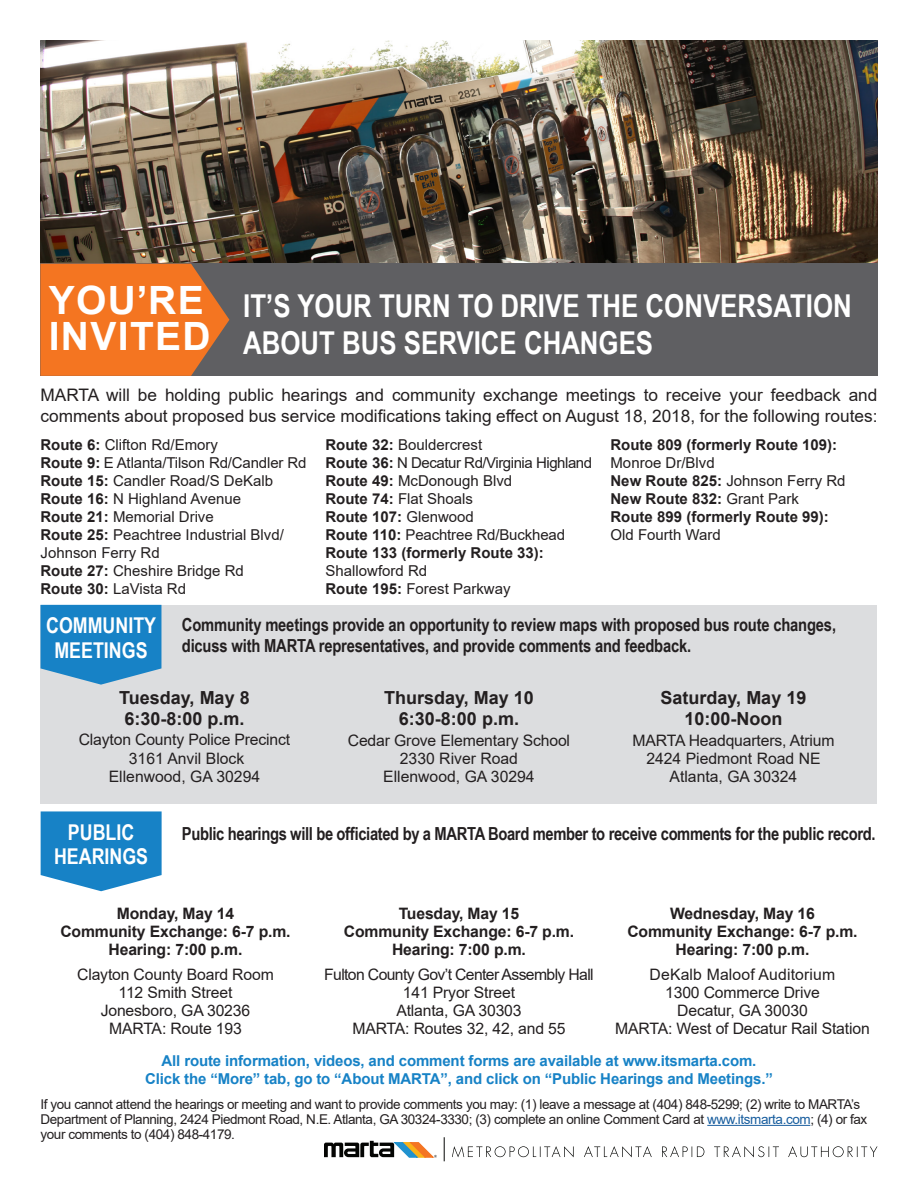
<style>
.page{position:relative;width:918px;height:1188px;background:#fff}
.page>*{position:absolute;margin:0;border:0;box-sizing:border-box;transform-origin:0 0}
.t1{font:700 39px "Arial";letter-spacing:.035em;color:#fff}
.t2{font:700 31.5px "Arial Narrow";color:#fff}
.t3{font:700 21.75px/24.6px "Arial Narrow";color:#fff;text-align:center}
.t4{font:700 18px/21px "Arial Narrow";letter-spacing:-.01em;color:#231f20}
.t5{font:700 18px/21px "Arial";color:#231f20}
.t6{font:17.25px/21px "Arial";color:#231f20}
.t7{font:15.75px/18px "Arial";letter-spacing:-.01em;color:#231f20;text-align:center}
.t8{font:700 15.75px "Arial";letter-spacing:-.01em;color:#231f20}
.t9{font:15.75px "Arial";letter-spacing:-.04em;color:#231f20}
.t10{font:15.75px "Arial";letter-spacing:.01em;color:#231f20}
.t11{font:15px/18px "Arial";color:#231f20}
.t12{font:700 15px "Arial";letter-spacing:-.01em;color:#1782c6}
.t13{font:700 15px/18px "Arial";color:#231f20}
.t14{font:15px "Arial";letter-spacing:-.03em;color:#231f20}
.t15{font:13.5px/15px "Arial";letter-spacing:-.03em;color:#231f20}
.s1{font-weight:700}
.s2{font-weight:400}
.s3{color:#175d9e}
</style>
<div class="page">
<svg style="left:452px;top:1146px;width:426px;height:11px"></svg>
<svg style="left:324px;top:1141px;width:113px;height:17px"></svg>
<svg style="left:444px;top:1137px;width:1px;height:24px"></svg>
<hr style="left:707px;top:1125px;width:103px;height:1px;background:#175d9e">
<div style="left:40px;top:605px;width:838px;height:199px;background:#dcdddf"></div>
<img style="left:40px;top:40px;width:838px;height:224px">
<div style="left:40px;top:264px;width:838px;height:112px;background:#5f5f62"></div>
<svg style="left:40px;top:264px;width:189px;height:112px;background:#e47227"></svg>
<svg style="left:40px;top:605px;width:121px;height:80px;background:#2c8bc8"></svg>
<svg style="left:41px;top:811px;width:121px;height:80px;background:#2f8fcc"></svg>
<p class="t1" style="left:49px;top:273px;width:157px">YOU’RE</p>
<p class="t1" style="left:49px;top:309px;width:164px">INVITED</p>
<p class="t2" style="left:243px;top:282px;width:610px">IT’S YOUR TURN TO DRIVE THE CONVERSATION</p>
<p class="t2" style="left:243px;top:319px;width:411px">ABOUT BUS SERVICE CHANGES</p>
<p class="t6" style="left:40px;top:384px;width:838px">MARTA will be holding public hearings and community exchange meetings to receive your feedback and comments about proposed bus service modifications taking effect on August 18, 2018, for the following routes:</p>
<p class="t11" style="left:40px;top:436px;width:179px"><span class="s1">Route 6:</span> Clifton Rd/Emory</p>
<p class="t11" style="left:40px;top:454px;width:267px"><span class="s1">Route 9:</span> E Atlanta/Tilson Rd/Candler Rd</p>
<p class="t11" style="left:40px;top:472px;width:234px"><span class="s1">Route 15:</span> Candler Road/S DeKalb</p>
<p class="t11" style="left:40px;top:490px;width:202px"><span class="s1">Route 16:</span> N Highland Avenue</p>
<p class="t11" style="left:40px;top:508px;width:175px"><span class="s1">Route 21:</span> Memorial Drive</p>
<p class="t11" style="left:40px;top:526px;width:245px"><span class="s1">Route 25:</span> Peachtree Industrial Blvd/<br>Johnson Ferry Rd</p>
<p class="t11" style="left:40px;top:562px;width:205px"><span class="s1">Route 27:</span> Cheshire Bridge Rd</p>
<p class="t11" style="left:40px;top:580px;width:147px"><span class="s1">Route 30:</span> LaVista Rd</p>
<p class="t13" style="left:610px;top:436px;width:228px">Route 809 (formerly Route 109):</p>
<p class="t11" style="left:610px;top:454px;width:106px">Monroe Dr/Blvd</p>
<p class="t13" style="left:610px;top:472px;width:237px">New Route 825: <span class="s2">Johnson Ferry Rd<br></span>New Route 832: <span class="s2">Grant Park</span></p>
<p class="t13" style="left:610px;top:508px;width:220px">Route 899 (formerly Route 99):</p>
<p class="t11" style="left:610px;top:526px;width:112px">Old Fourth Ward</p>
<p class="t11" style="left:326px;top:436px;width:158px"><span class="s1">Route 32:</span> Bouldercrest</p>
<p class="t14" style="left:326px;top:452px;width:268px"><span class="s1">Route 36:</span> N Decatur Rd/Virginia Highland</p>
<p class="t11" style="left:326px;top:472px;width:188px"><span class="s1">Route 49:</span> McDonough Blvd</p>
<p class="t11" style="left:326px;top:490px;width:149px"><span class="s1">Route 74:</span> Flat Shoals</p>
<p class="t13" style="left:326px;top:508px;width:150px">Route 107: <span class="s2">Glenwood</span></p>
<p class="t11" style="left:326px;top:526px;width:241px"><span class="s1">Route 110:</span> Peachtree Rd/Buckhead</p>
<p class="t13" style="left:326px;top:544px;width:220px">Route 133 (formerly Route 33):</p>
<p class="t11" style="left:326px;top:562px;width:103px">Shallowford Rd</p>
<p class="t11" style="left:326px;top:580px;width:187px"><span class="s1">Route 195:</span> Forest Parkway</p>
<p class="t3" style="left:46px;top:612px;width:111px">COMMUNITY</p>
<p class="t3" style="left:54px;top:637px;width:95px">MEETINGS</p>
<p class="t4" style="left:182px;top:614px;width:656px">Community meetings provide an opportunity to review maps with proposed bus route changes, dicuss with MARTA representatives, and provide comments and feedback.</p>
<p class="t5" style="left:119px;top:688px;width:132px">Tuesday, May 8<br>6:30-8:00 p.m.</p>
<p class="t7" style="left:79px;top:730px;width:213px">Clayton County Police Precinct</p>
<p class="t7" style="left:109px;top:750px;width:153px">3161 Anvil Block<br>Ellenwood, GA 30294</p>
<p class="t5" style="left:661px;top:688px;width:147px">Saturday, May 19</p>
<p class="t5" style="left:684px;top:709px;width:100px">10:00-Noon</p>
<p class="t7" style="left:632px;top:732px;width:204px">MARTA Headquarters, Atrium</p>
<p class="t7" style="left:646px;top:750px;width:176px">2424 Piedmont Road NE<br>Atlanta, GA 30324</p>
<p class="t5" style="left:384px;top:688px;width:151px;text-align:center">Thursday, May 10<br>6:30-8:00 p.m.</p>
<p class="t7" style="left:348px;top:732px;width:224px">Cedar Grove Elementary School</p>
<p class="t7" style="left:383px;top:750px;width:153px">2330 River Road<br>Ellenwood, GA 30294</p>
<p class="t3" style="left:54px;top:819px;width:96px">PUBLIC<br>HEARINGS</p>
<p class="t4" style="left:182px;top:823px;width:695px">Public hearings will be officiated by a MARTA Board member to receive comments for the public record.</p>
<p class="t8" style="left:670px;top:902px;width:146px">Wednesday, May 16</p>
<p class="t8" style="left:627px;top:920px;width:232px">Community Exchange: 6-7 p.m.</p>
<p class="t8" style="left:676px;top:938px;width:135px">Hearing: 7:00 p.m.</p>
<p class="t10" style="left:650px;top:964px;width:187px">DeKalb Maloof Auditorium</p>
<p class="t7" style="left:665px;top:984px;width:156px">1300 Commerce Drive</p>
<p class="t7" style="left:615px;top:1002px;width:256px">Decatur, GA 30030<br>MARTA: West of Decatur Rail Station</p>
<p class="t12" style="left:162px;top:1050px;width:596px">All route information, videos, and comment forms are available at www.itsmarta.com.</p>
<p class="t12" style="left:145px;top:1068px;width:629px">Click the “More” tab, go to “About MARTA”, and click on “Public Hearings and Meetings.”</p>
<p class="t15" style="left:40px;top:1097px;width:828px">If you cannot attend the hearings or meeting and want to provide comments you may: (1) leave a message at (404) 848-5299; (2) write to MARTA’s<br>Department of Planning, 2424 Piedmont Road, N.E. Atlanta, GA 30324-3330; (3) complete an online Comment Card at <span class="s3">www.itsmarta.com</span>; (4) or fax your comments to (404) 848-4179.</p>
<p class="t8" style="left:117px;top:902px;width:119px">Monday, May 14</p>
<p class="t8" style="left:60px;top:920px;width:232px">Community Exchange: 6-7 p.m.</p>
<p class="t8" style="left:109px;top:938px;width:135px">Hearing: 7:00 p.m.</p>
<p class="t7" style="left:77px;top:966px;width:198px">Clayton County Board Room</p>
<p class="t7" style="left:119px;top:984px;width:115px">112 Smith Street</p>
<p class="t7" style="left:101px;top:1002px;width:151px">Jonesboro, GA 30236</p>
<p class="t7" style="left:109px;top:1020px;width:134px">MARTA: Route 193</p>
<p class="t8" style="left:399px;top:902px;width:122px">Tuesday, May 15</p>
<p class="t8" style="left:344px;top:920px;width:232px">Community Exchange: 6-7 p.m.</p>
<p class="t8" style="left:392px;top:938px;width:135px">Hearing: 7:00 p.m.</p>
<p class="t9" style="left:324px;top:964px;width:271px">Fulton County Gov’t Center Assembly Hall</p>
<p class="t7" style="left:403px;top:984px;width:114px">141 Pryor Street</p>
<p class="t7" style="left:396px;top:1002px;width:127px">Atlanta, GA 30303</p>
<p class="t7" style="left:352px;top:1020px;width:215px">MARTA: Routes 32, 42, and 55</p>
</div>
